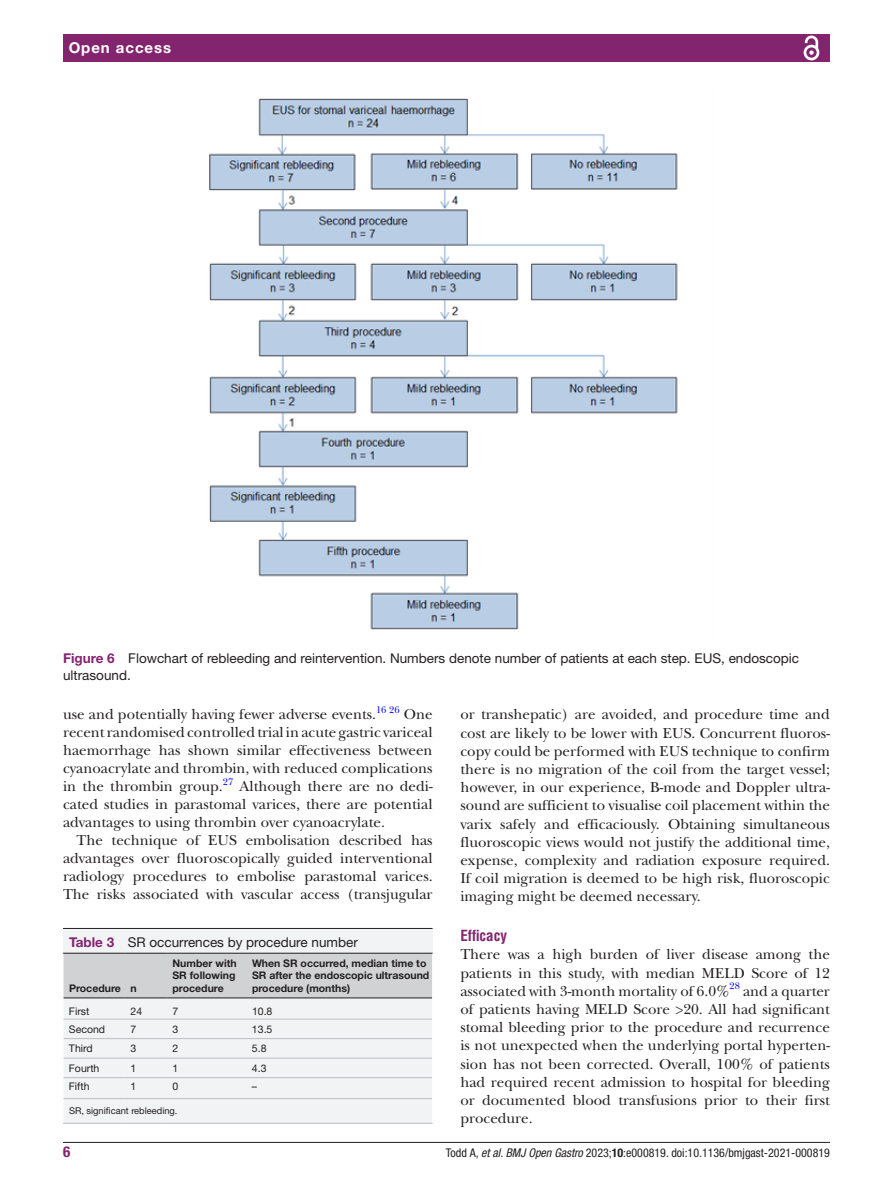
<style>
.page{position:relative;width:893px;height:1191px;background:#fff}
.page>*{position:absolute;margin:0;border:0;box-sizing:border-box;transform-origin:0 0}
.t1{font:15px/18.1px "New Baskerville";color:#231f20;text-align:justify}
.t2{font:700 15px "Helvetica Neue LT Std";letter-spacing:.065em;color:#fff}
.t3{font:700 condensed 15px "Helvetica LT Std";color:#83246f}
.t4{font:700 condensed 15px "Helvetica Neue LT Std";color:#83246f}
.t5{font:13.5px/16.2px "Helvetica Neue LT Std";color:#231f20}
.t6{font:condensed 12px "Helvetica Neue LT Std";color:#231f20}
.t7{font:700 10.5px/12.6px "Helvetica Neue LT Std";color:#231f20;text-align:justify}
.t8{font:10.5px "Helvetica Neue LT Std";color:#231f20}
.t9{font:9.9px "New Baskerville";color:#00f}
.t10{font:9.3px "Helvetica Neue LT Std";color:#231f20}
.s1{font-weight:700;color:#83246f}
.s2{font-style:italic}
.s3{font-weight:700}
</style>
<div class="page">
<hr style="left:63px;top:1142px;width:767px;height:1px;background:#231f20">
<div style="left:63px;top:34px;width:767px;height:28px;background:#83246f"></div>
<svg style="left:803px;top:35px;width:17px;height:26px"></svg>
<img style="left:209px;top:98px;width:469px;height:532px">
<div style="left:63px;top:929px;width:370px;height:194px;background:#f2f3f4"></div>
<hr style="left:63px;top:928px;width:370px;height:1px;background:#231f20">
<hr style="left:63px;top:952px;width:61px;height:1px;background:#231f20">
<hr style="left:124px;top:952px;width:42px;height:1px;background:#231f20">
<hr style="left:166px;top:952px;width:80px;height:1px;background:#231f20">
<hr style="left:246px;top:952px;width:187px;height:1px;background:#231f20">
<hr style="left:63px;top:1123px;width:61px;height:1px;background:#bcbdc0">
<hr style="left:124px;top:1123px;width:42px;height:1px;background:#bcbdc0">
<hr style="left:166px;top:1123px;width:80px;height:1px;background:#bcbdc0">
<hr style="left:246px;top:1123px;width:187px;height:1px;background:#bcbdc0">
<svg style="left:63px;top:953px;width:370px;height:170px"></svg>
<p class="t2" style="left:69px;top:39px;width:104px">Open access</p>
<p class="t5" style="left:63px;top:650px;width:738px"><span class="s1">Figure 6</span> Flowchart of rebleeding and reintervention. Numbers denote number of patients at each step. EUS, endoscopic ultrasound.</p>
<p class="t1" style="left:63px;top:705px;width:315px">use and potentially having fewer adverse events.</p>
<p class="t9" style="left:376px;top:703px;width:25px">16 26</p>
<p class="t1" style="left:63px;top:705px;width:371px;text-indent:341px">One recent randomised controlled trial in acute gastric variceal haemorrhage has shown similar effectiveness between cyanoacrylate and thrombin, with reduced complications in the thrombin group.</p>
<p class="t9" style="left:223px;top:775px;width:12px">27</p>
<p class="t1" style="left:63px;top:777px;width:371px;text-indent:177px">Although there are no dedi&shy;cated studies in parastomal varices, there are potential advantages to using thrombin over cyanoacrylate.</p>
<p class="t1" style="left:63px;top:831px;width:371px;text-indent:14px">The technique of EUS embolisation described has advantages over fluoroscopically guided interventional radiology procedures to embolise parastomal varices.<br>The risks associated with vascular access (transjugular</p>
<p class="t5" style="left:69px;top:933px;width:290px"><span class="s1">Table 3</span> SR occurrences by procedure number</p>
<p class="t7" style="left:69px;top:981px;width:69px">Procedure n</p>
<p class="t7" style="left:172px;top:956px;width:66px">Number with SR following procedure</p>
<p class="t7" style="left:252px;top:956px;width:179px;text-align:left">When SR occurred, median time to<br>SR after the endoscopic ultrasound procedure (months)</p>
<p class="t8" style="left:69px;top:1004px;width:22px">First</p>
<p class="t8" style="left:130px;top:1004px;width:13px">24</p>
<p class="t8" style="left:172px;top:1004px;width:7px">7</p>
<p class="t8" style="left:252px;top:1004px;width:22px">10.8</p>
<p class="t8" style="left:69px;top:1022px;width:38px">Second</p>
<p class="t8" style="left:130px;top:1022px;width:7px">7</p>
<p class="t8" style="left:172px;top:1022px;width:7px">3</p>
<p class="t8" style="left:252px;top:1022px;width:22px">13.5</p>
<p class="t8" style="left:69px;top:1042px;width:25px">Third</p>
<p class="t8" style="left:130px;top:1042px;width:7px">3</p>
<p class="t8" style="left:172px;top:1042px;width:7px">2</p>
<p class="t8" style="left:252px;top:1042px;width:16px">5.8</p>
<p class="t8" style="left:69px;top:1061px;width:32px">Fourth</p>
<p class="t8" style="left:130px;top:1061px;width:7px">1</p>
<p class="t8" style="left:172px;top:1061px;width:7px">1</p>
<p class="t8" style="left:252px;top:1061px;width:16px">4.3</p>
<p class="t8" style="left:69px;top:1079px;width:22px">Fifth</p>
<p class="t8" style="left:130px;top:1079px;width:7px">1</p>
<p class="t8" style="left:172px;top:1079px;width:7px">0</p>
<p class="t8" style="left:252px;top:1079px;width:7px">–</p>
<p class="t10" style="left:69px;top:1105px;width:110px">SR, significant rebleeding.</p>
<p class="t1" style="left:460px;top:705px;width:371px">or transhepatic) are avoided, and procedure time and cost are likely to be lower with EUS. Concurrent fluoros&shy;copy could be performed with EUS technique to confirm there is no migration of the coil from the target vessel; however, in our experience, B-mode and Doppler ultra&shy;sound are sufficient to visualise coil placement within the varix safely and efficaciously. Obtaining simultaneous fluoroscopic views would not justify the additional time, expense, complexity and radiation exposure required.<br>If coil migration is deemed to be high risk, fluoroscopic imaging might be deemed necessary.</p>
<p class="t3" style="left:460px;top:926px;width:48px">Efficacy</p>
<p class="t1" style="left:460px;top:945px;width:371px">There was a high burden of liver disease among the patients in this study, with median MELD Score of 12 associated with 3-month mortality of 6.0%<sup>28</sup> and a quarter of patients having MELD Score &gt;20. All had significant stomal bleeding prior to the procedure and recurrence is not unexpected when the underlying portal hyperten&shy;sion has not been corrected. Overall, 100% of patients had required recent admission to hospital for bleeding or documented blood transfusions prior to their first procedure.</p>
<p class="t4" style="left:63px;top:1142px;width:9px">6</p>
<p class="t6" style="left:446px;top:1145px;width:385px">Todd A, <span class="s2">et al</span>. <span class="s2">BMJ Open Gastro</span> 2023;<span class="s3">10</span>:e000819. doi:10.1136/bmjgast-2021-000819</p>
</div>
